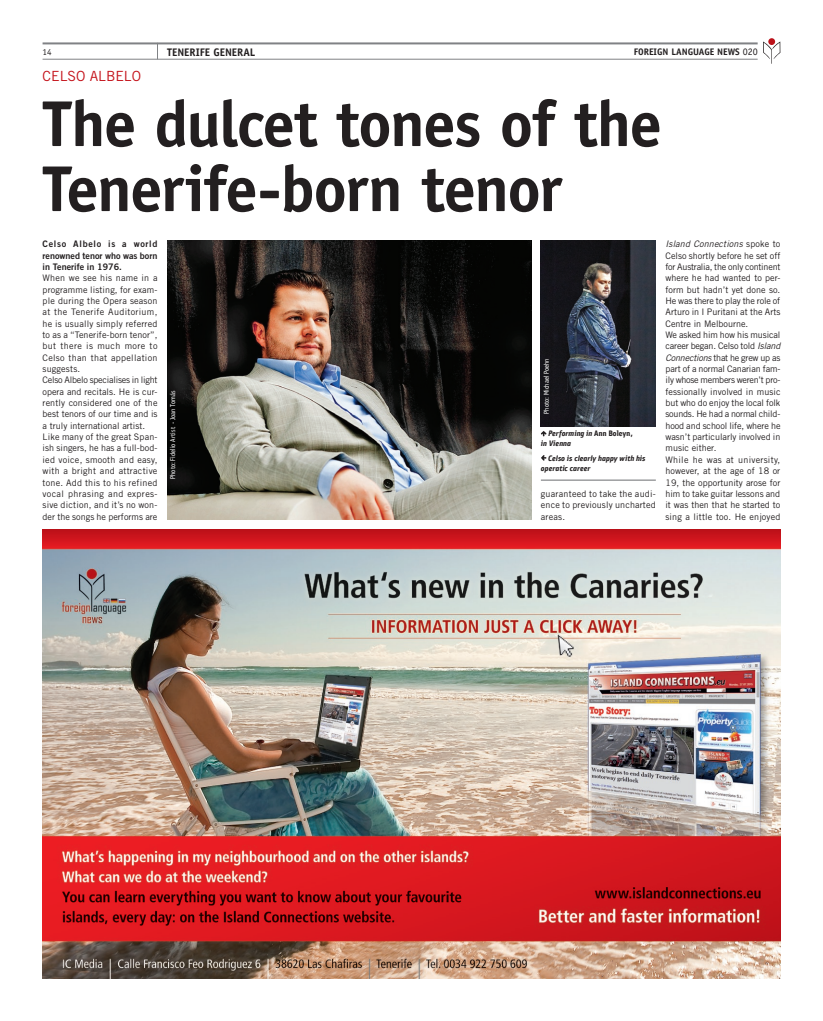
<style>
.page{position:relative;width:823px;height:1021px;background:#fff}
.page>*{position:absolute;margin:0;border:0;box-sizing:border-box;transform-origin:0 0}
.t1{font:700 65px/65px "Officina Sans Std";letter-spacing:-.03em;color:#231f20}
.t2{font:14px "Trade Gothic LT Std";color:#c4121a}
.t3{font:700 11px "Officina Sans Std";color:#231f20}
.t4{font:700 9.5px "Officina Sans Std";color:#231f20}
.t5{font:9px/11.3px "Trade Gothic LT Std";letter-spacing:.005em;color:#231f20}
.t6{font:9px/11.3px "Trade Gothic LT Std Bd 2";color:#231f20;text-align:justify}
.t7{font:9px "Officina Sans Std";color:#231f20}
.t8{font:italic 700 8px "PF Bulletin Sans Pro";color:#231f20;scale:.95 1}
.t9{font:7px "PF Bulletin Sans Pro";color:#fff;scale:.95 1}
.s1{font-weight:400;font-size:10px}
.s2{font-style:italic}
</style>
<div class="page">
<svg style="left:157px;top:44px;width:1px;height:15px"></svg>
<hr style="left:43px;top:59px;width:714px;height:1px;background:#808285">
<hr style="left:43px;top:42px;width:714px;height:2px;background:#808285">
<svg style="left:763px;top:42px;width:17px;height:22px"></svg>
<svg style="left:767px;top:38px;width:7px;height:7px"></svg>
<img style="left:43px;top:529px;width:736px;height:449px">
<img style="left:167px;top:240px;width:364px;height:280px">
<img style="left:540px;top:240px;width:115px;height:186px">
<hr style="left:540px;top:480px;width:115px;height:1px;background:#6c6d70">
<svg style="left:543px;top:408px;width:5px;height:5px"></svg>
<svg style="left:543px;top:362px;width:5px;height:36px"></svg>
<svg style="left:170px;top:473px;width:5px;height:6px"></svg>
<svg style="left:170px;top:432px;width:5px;height:32px"></svg>
<svg style="left:170px;top:393px;width:5px;height:31px"></svg>
<svg style="left:541px;top:431px;width:6px;height:6px"></svg>
<svg style="left:541px;top:455px;width:6px;height:6px"></svg>
<p class="t7" style="left:43px;top:47px;width:10px">14</p>
<p class="t3" style="left:167px;top:45px;width:90px">TENERIFE GENERAL</p>
<p class="t4" style="left:633px;top:46px;width:125px">FOREIGN LANGUAGE NEWS <span class="s1">020</span></p>
<h2 class="t2" style="left:43px;top:68px;width:98px">Celso Alb elo</h2>
<h1 class="t1" style="left:43px;top:91px;width:620px">The dulcet tones of the<br>Tenerife-born tenor</h1>
<p class="t6" style="left:43px;top:238px;width:116px">Celso Albelo is a world renowned tenor who was born in Tenerife in 1976.</p>
<p class="t5" style="left:43px;top:272px;width:116px">When we see his name in a programme listing, for exam&shy;ple during the Opera season at the Tenerife Auditorium, he is usually simply referred to as a “Tenerife-born tenor”, but there is much more to<br>Celso than that appellation suggests.<br>Celso Albelo specialises in light opera and recitals. He is cur&shy;rently considered one of the best tenors of our time and is a truly international artist.<br>Like many of the great Span&shy;ish singers, he has a full-bod&shy;ied voice, smooth and easy, with a bright and attractive tone. Add this to his refined vocal phrasing and expres&shy;sive diction, and it’s no won&shy;der the songs he performs are</p>
<p class="t9" style="left:169px;top:418px;width:30px;rotate:-90deg">□■ □ ▲</p>
<p class="t9" style="left:169px;top:450px;width:25px;rotate:-90deg">●□ ▼▲▼</p>
<p class="t9" style="left:169px;top:472px;width:11px;rotate:-90deg">□▼□</p>
<p class="t9" style="left:542px;top:377px;width:21px;rotate:-90deg">● □ ■</p>
<p class="t9" style="left:542px;top:407px;width:11px;rotate:-90deg">□▼□</p>
<p class="t8" style="left:561px;top:429px;width:74px">□ ■ ■ ■■ □● ■</p>
<p class="t8" style="left:543px;top:439px;width:27px">■ ■■</p>
<p class="t8" style="left:555px;top:453px;width:27px">●▲□ ▲ ●</p>
<p class="t8" style="left:590px;top:453px;width:4px">●</p>
<p class="t5" style="left:540px;top:488px;width:116px;text-align:justify">guaranteed to take the audi&shy;ence to previously uncharted areas.</p>
<p class="t5" style="left:665px;top:238px;width:116px"><span class="s2">Island Connections</span> spoke to<br>Celso shortly before he set off for Australia, the only continent where he had wanted to per&shy;form but hadn’t yet done so.<br>He was there to play the role of<br>Arturo in I Puritani at the Arts<br>Centre in Melbourne.<br>We asked him how his musical career began. Celso told <span class="s2">Island<br>Connections</span> that he grew up as part of a normal Canarian fam&shy;ily whose members weren’t pro&shy;fessionally involved in music but who do enjoy the local folk sounds. He had a normal child&shy;hood and school life, where he wasn’t particularly involved in music either.<br>While he was at university, however, at the age of 18 or<br>19, the opportunity arose for him to take guitar lessons and it was then that he started to sing a little too. He enjoyed</p>
</div>
